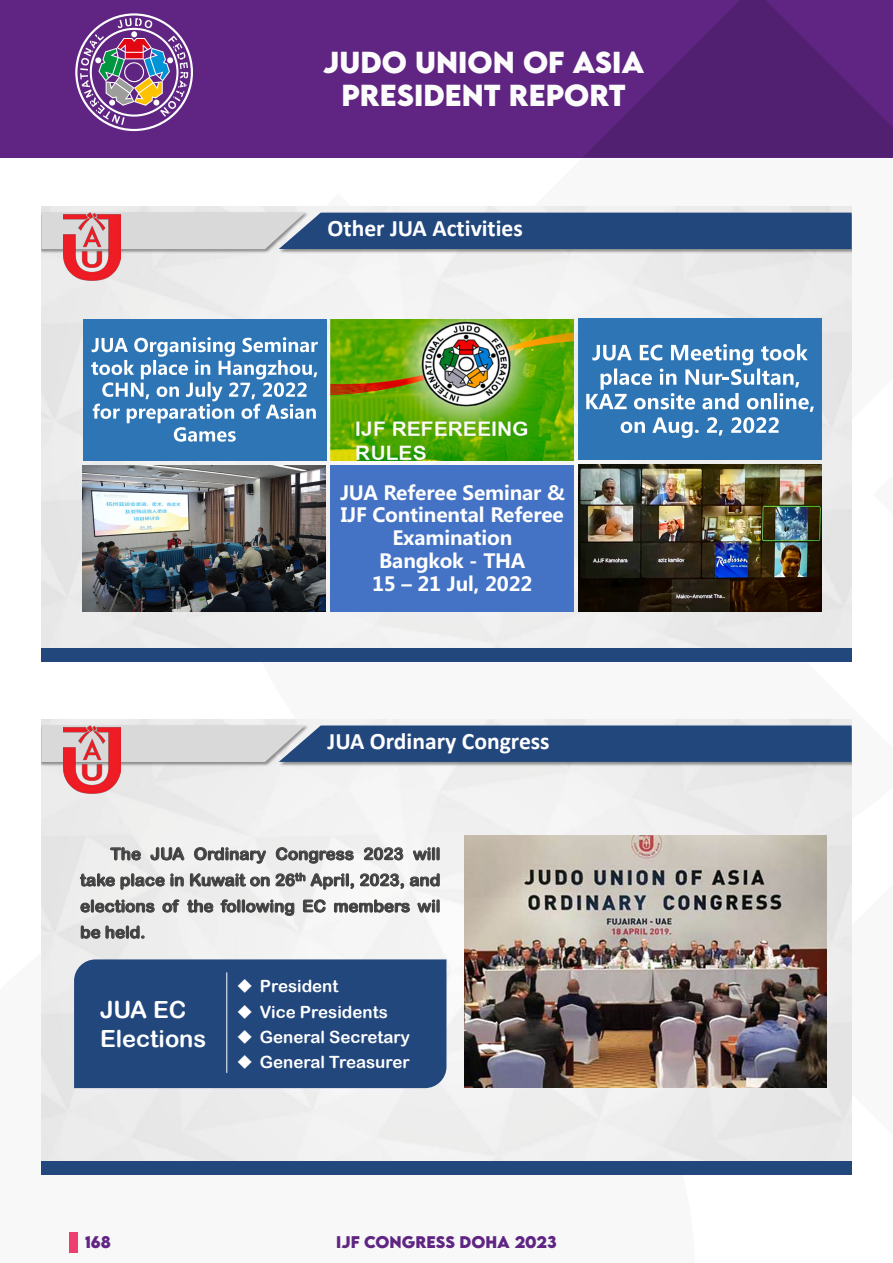
<style>
.page{position:relative;width:893px;height:1263px;background:#fff}
.page>*{position:absolute;margin:0;border:0;box-sizing:border-box;transform-origin:0 0}
.Page_headtitle{font:700 27px "LEMONMILK";color:#fcfcfc}
.t1{font:700 23.7px "Calibri";color:#fff}
.t2{font:23.7px/28.5px "Arial Rounded MT Bold";color:#fff}
.t3{font:700 19.35px/22.8px "Microsoft Ya Hei";letter-spacing:-.005em;color:#fff;text-align:center}
.t4{font:16.8px "Arial Rounded MT Bold";color:#fff}
.t5{font:16.5px/26.1px "Arial Rounded MT Bold";color:#404040;text-align:justify}
.t6{font:700 15px "LEMONMILK";color:#602583}
</style>
<div class="page">
<svg style="left:851px;top:744px;width:1px;height:431px"></svg>
<div style="left:0;top:0;width:893px;height:157px;background:#602483"></div>
<svg style="left:584px;top:0;width:309px;height:157px;fill:#522071"></svg>
<svg style="left:75px;top:13px;width:118px;height:118px"></svg>
<div style="left:69px;top:1232px;width:8px;height:20px;background:#ef3f71"></div>
<img style="left:41px;top:206px;width:810px;height:442px">
<img style="left:41px;top:211px;width:236px;height:43px">
<img style="left:277px;top:211px;width:574px;height:43px">
<svg style="left:41px;top:213px;width:810px;height:36px;background:#526d95"></svg>
<div style="left:41px;top:648px;width:810px;height:14px;background:#22477d"></div>
<img style="left:63px;top:211px;width:58px;height:70px">
<div style="left:83px;top:319px;width:243px;height:142px;background:#2e75b6"></div>
<svg style="left:91px;top:337px;width:227px;height:60px"></svg>
<svg style="left:93px;top:404px;width:223px;height:15px"></svg>
<svg style="left:174px;top:427px;width:62px;height:15px"></svg>
<div style="left:578px;top:319px;width:244px;height:141px;background:#2e75b6"></div>
<svg style="left:592px;top:344px;width:216px;height:16px"></svg>
<svg style="left:586px;top:368px;width:223px;height:41px"></svg>
<svg style="left:621px;top:417px;width:158px;height:21px"></svg>
<div style="left:330px;top:465px;width:244px;height:147px;background:#4472c4"></div>
<img style="left:330px;top:319px;width:244px;height:141px">
<img style="left:578px;top:465px;width:244px;height:147px">
<img style="left:83px;top:466px;width:242px;height:146px">
<img style="left:41px;top:719px;width:810px;height:442px">
<img style="left:41px;top:724px;width:236px;height:43px">
<img style="left:277px;top:724px;width:574px;height:43px">
<svg style="left:41px;top:725px;width:810px;height:37px;background:#556f96"></svg>
<div style="left:41px;top:1161px;width:810px;height:14px;background:#22477d"></div>
<img style="left:63px;top:724px;width:58px;height:70px">
<div style="left:74px;top:959px;width:372px;height:129px;background:#22477d"></div>
<hr style="left:227px;top:972px;width:1px;height:101px;background:#fff">
<img style="left:464px;top:836px;width:362px;height:252px">
<p class="Page_headtitle" style="left:323px;top:44px;width:323px">JUDO UNION OF ASIA</p>
<p class="Page_headtitle" style="left:341px;top:77px;width:266px">PRESIDENT REPORT</p>
<p class="t1" style="left:328px;top:212px;width:197px">Other JUA Activities</p>
<p class="t3" style="left:340px;top:480px;width:226px">JUA Referee Seminar &amp;<br>IJF Continental Referee<br>Examination<br>Bangkok - THA<br>15 – 21 Jul, 2022</p>
<p class="t1" style="left:328px;top:725px;width:224px">JUA Ordinary Congress</p>
<p class="t5" style="left:80px;top:840px;width:362px;text-indent:30px">The JUA Ordinary Congress 2023 will take place in Kuwait on 26<sup>th</sup> April, 2023, and elections of the following EC members wil be held.</p>
<p class="t2" style="left:100px;top:995px;width:108px">JUA EC<br>Elections</p>
<p class="t4" style="left:237px;top:976px;width:103px">◆ President</p>
<p class="t4" style="left:237px;top:1002px;width:153px">◆ Vice Presidents</p>
<p class="t4" style="left:237px;top:1027px;width:175px">◆ General Secretary</p>
<p class="t4" style="left:237px;top:1052px;width:175px">◆ General Treasurer</p>
<p class="t6" style="left:85px;top:1232px;width:27px">168</p>
<p class="t6" style="left:336px;top:1232px;width:222px">IJF CONGRESS DOHA 2023</p>
</div>
